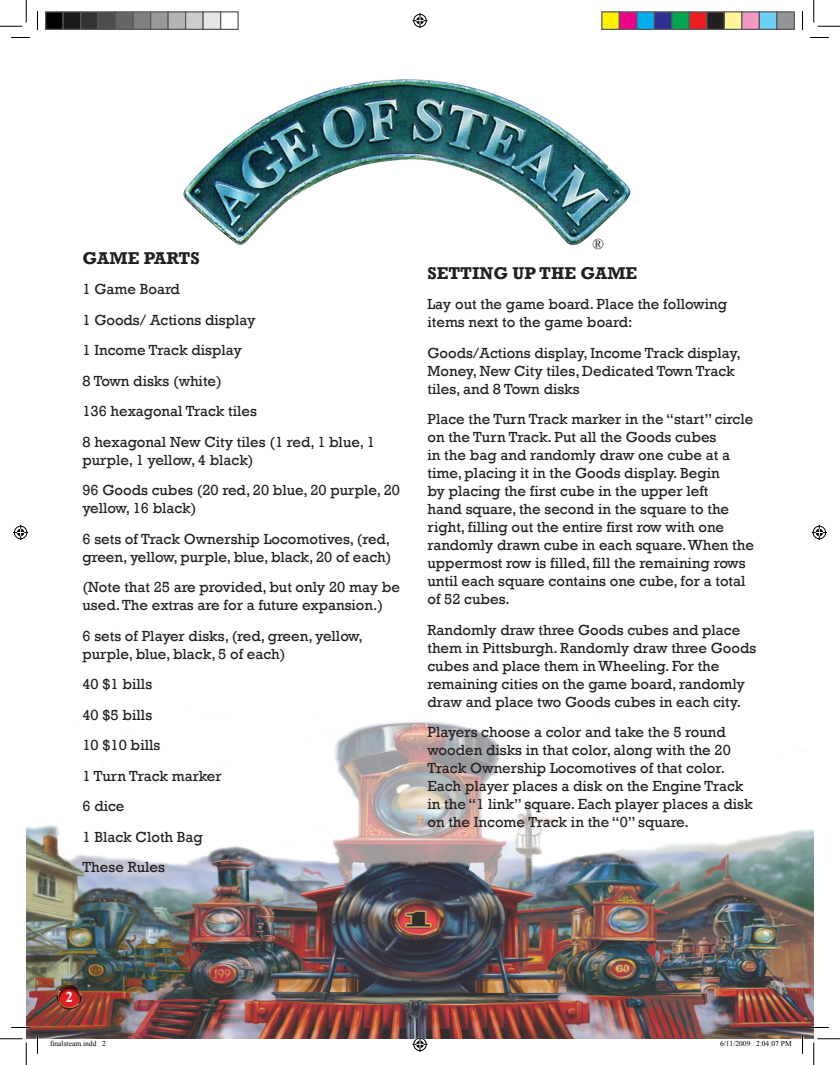
<style>
.page{position:relative;width:840px;height:1065px;background:#fff}
.page>*{position:absolute;margin:0;border:0;box-sizing:border-box;transform-origin:0 0}
.t1{font:700 17.5px "Rockwell";color:#231f20}
.t2{font:15px/18px "Rockwell";color:#231f20}
.t3{font:700 15px "Times New Roman";color:#fff}
.t4{font:15px "Times New Roman";color:#231f20}
.t5{font:7.5px "Times New Roman";color:#000}
</style>
<div class="page">
<img style="left:26px;top:721px;width:788px;height:318px">
<img style="left:183px;top:79px;width:448px;height:167px">
<img style="left:54px;top:982px;width:28px;height:29px">
<svg style="left:11px;top:37px;width:19px;height:1px"></svg>
<svg style="left:810px;top:37px;width:19px;height:1px"></svg>
<svg style="left:11px;top:1027px;width:19px;height:1px"></svg>
<svg style="left:810px;top:1027px;width:19px;height:1px"></svg>
<svg style="left:37px;top:11px;width:1px;height:19px"></svg>
<svg style="left:37px;top:1035px;width:1px;height:19px"></svg>
<svg style="left:802px;top:11px;width:1px;height:19px"></svg>
<svg style="left:802px;top:1035px;width:1px;height:19px"></svg>
<svg style="left:0;top:0;width:27px;height:27px"></svg>
<svg style="left:0;top:1039px;width:27px;height:26px"></svg>
<svg style="left:814px;top:0;width:26px;height:27px"></svg>
<svg style="left:814px;top:1039px;width:26px;height:26px"></svg>
<svg style="left:412px;top:13px;width:16px;height:15px"></svg>
<svg style="left:412px;top:1037px;width:16px;height:15px"></svg>
<svg style="left:13px;top:525px;width:15px;height:15px"></svg>
<svg style="left:812px;top:525px;width:15px;height:15px"></svg>
<div style="left:46px;top:12px;width:17px;height:17px;background:#000"></div>
<div style="left:45px;top:11px;width:19px;height:19px;border:1px solid #595959"></div>
<div style="left:63px;top:12px;width:18px;height:17px;background:#1a1a1a"></div>
<div style="left:62px;top:11px;width:19px;height:19px;border:1px solid #595959"></div>
<div style="left:81px;top:12px;width:17px;height:17px;background:#333"></div>
<div style="left:80px;top:11px;width:19px;height:19px;border:1px solid #595959"></div>
<div style="left:98px;top:12px;width:18px;height:17px;background:#4d4d4d"></div>
<div style="left:98px;top:11px;width:18px;height:19px;border:1px solid #595959"></div>
<div style="left:116px;top:12px;width:17px;height:17px;background:#666"></div>
<div style="left:115px;top:11px;width:19px;height:19px;border:1px solid #595959"></div>
<div style="left:133px;top:12px;width:18px;height:17px;background:#808080"></div>
<div style="left:132px;top:11px;width:19px;height:19px;border:1px solid #595959"></div>
<div style="left:151px;top:12px;width:17px;height:17px;background:#999"></div>
<div style="left:150px;top:11px;width:19px;height:19px;border:1px solid #595959"></div>
<div style="left:168px;top:12px;width:18px;height:17px;background:#b3b3b3"></div>
<div style="left:168px;top:11px;width:18px;height:19px;border:1px solid #595959"></div>
<div style="left:186px;top:12px;width:17px;height:17px;background:#ccc"></div>
<div style="left:185px;top:11px;width:19px;height:19px;border:1px solid #595959"></div>
<div style="left:203px;top:12px;width:18px;height:17px;background:#e6e6e6"></div>
<div style="left:202px;top:11px;width:19px;height:19px;border:1px solid #595959"></div>
<div style="left:220px;top:11px;width:19px;height:19px;border:1px solid #595959"></div>
<div style="left:602px;top:12px;width:17px;height:17px;background:#fff101"></div>
<div style="left:601px;top:11px;width:19px;height:19px;border:1px solid #595959"></div>
<div style="left:619px;top:12px;width:18px;height:17px;background:#ed028c"></div>
<div style="left:619px;top:11px;width:19px;height:19px;border:1px solid #595959"></div>
<div style="left:637px;top:12px;width:17px;height:17px;background:#00aeef"></div>
<div style="left:636px;top:11px;width:19px;height:19px;border:1px solid #595959"></div>
<div style="left:654px;top:12px;width:18px;height:17px;background:#2e3092"></div>
<div style="left:654px;top:11px;width:18px;height:19px;border:1px solid #595959"></div>
<div style="left:672px;top:12px;width:17px;height:17px;background:#00a54f"></div>
<div style="left:671px;top:11px;width:19px;height:19px;border:1px solid #595959"></div>
<div style="left:689px;top:12px;width:18px;height:17px;background:#ee1d23"></div>
<div style="left:689px;top:11px;width:19px;height:19px;border:1px solid #595959"></div>
<div style="left:707px;top:12px;width:17px;height:17px;background:#231f20"></div>
<div style="left:706px;top:11px;width:19px;height:19px;border:1px solid #595959"></div>
<div style="left:724px;top:12px;width:18px;height:17px;background:#fff79a"></div>
<div style="left:724px;top:11px;width:18px;height:19px;border:1px solid #595959"></div>
<div style="left:742px;top:12px;width:17px;height:17px;background:#f499c2"></div>
<div style="left:741px;top:11px;width:19px;height:19px;border:1px solid #595959"></div>
<div style="left:759px;top:12px;width:18px;height:17px;background:#6bcff6"></div>
<div style="left:759px;top:11px;width:19px;height:19px;border:1px solid #595959"></div>
<div style="left:777px;top:12px;width:17px;height:17px;background:#939598"></div>
<div style="left:776px;top:11px;width:19px;height:19px;border:1px solid #595959"></div>
<p class="t1" style="left:82px;top:247px;width:119px">GAME PARTS</p>
<p class="t2" style="left:82px;top:274px;width:294px;line-height:30.5px">1 Game Board<br>1 Goods/ Actions display<br>1 Income Track display<br>8 Town disks (white)<br>136 hexagonal Track tiles<br>8 hexagonal New City tiles (1 red, 1 blue, 1</p>
<p class="t2" style="left:82px;top:445px;width:319px;line-height:30.5px">purple, 1 yellow, 4 black)<br>96 Goods cubes (20 red, 20 blue, 20 purple, 20</p>
<p class="t2" style="left:82px;top:493px;width:309px;line-height:30.5px">yellow, 16 black)<br>6 sets of Track Ownership Locomotives, (red,</p>
<p class="t2" style="left:82px;top:542px;width:319px;line-height:30.5px">green, yellow, purple, blue, black, 20 of each) (Note that 25 are provided, but only 20 may be</p>
<p class="t2" style="left:82px;top:590px;width:302px;line-height:30.5px">used. The extras are for a future expansion.)<br>6 sets of Player disks, (red, green, yellow,</p>
<p class="t2" style="left:82px;top:639px;width:204px;line-height:30.5px">purple, blue, black, 5 of each)<br>40 $1 bills<br>40 $5 bills<br>10 $10 bills<br>1 Turn Track marker<br>6 dice<br>1 Black Cloth Bag<br>These Rules</p>
<p class="t4" style="left:592px;top:234px;width:13px">®</p>
<p class="t1" style="left:428px;top:262px;width:211px">SETTING UP THE GAME</p>
<p class="t2" style="left:428px;top:296px;width:301px">Lay out the game board. Place the following items next to the game board:</p>
<p class="t2" style="left:428px;top:344px;width:315px">Goods/Actions display, Income Track display,<br>Money, New City tiles, Dedicated Town Track tiles, and 8 Town disks</p>
<p class="t2" style="left:428px;top:411px;width:328px">Place the Turn Track marker in the “start” circle on the Turn Track. Put all the Goods cubes<br>in the bag and randomly draw one cube at a time, placing it in the Goods display. Begin<br>by placing the first cube in the upper left<br>hand square, the second in the square to the right, filling out the entire first row with one randomly drawn cube in each square. When the uppermost row is filled, fill the remaining rows until each square contains one cube, for a total of 52 cubes.</p>
<p class="t2" style="left:428px;top:621px;width:330px">Randomly draw three Goods cubes and place them in Pittsburgh. Randomly draw three Goods cubes and place them in Wheeling. For the remaining cities on the game board, randomly draw and place two Goods cubes in each city.</p>
<p class="t2" style="left:428px;top:724px;width:327px">Players choose a color and take the 5 round wooden disks in that color, along with the 20<br>Track Ownership Locomotives of that color.<br>Each player places a disk on the Engine Track in the “1 link” square. Each player places a disk on the Income Track in the “0” square.</p>
<p class="t3" style="left:65px;top:987px;width:9px">2</p>
<p class="t5" style="left:50px;top:1039px;width:57px">finalsteam.indd 2</p>
<p class="t5" style="left:720px;top:1039px;width:73px">6/11/2009 2:04:07 PM</p>
</div>
